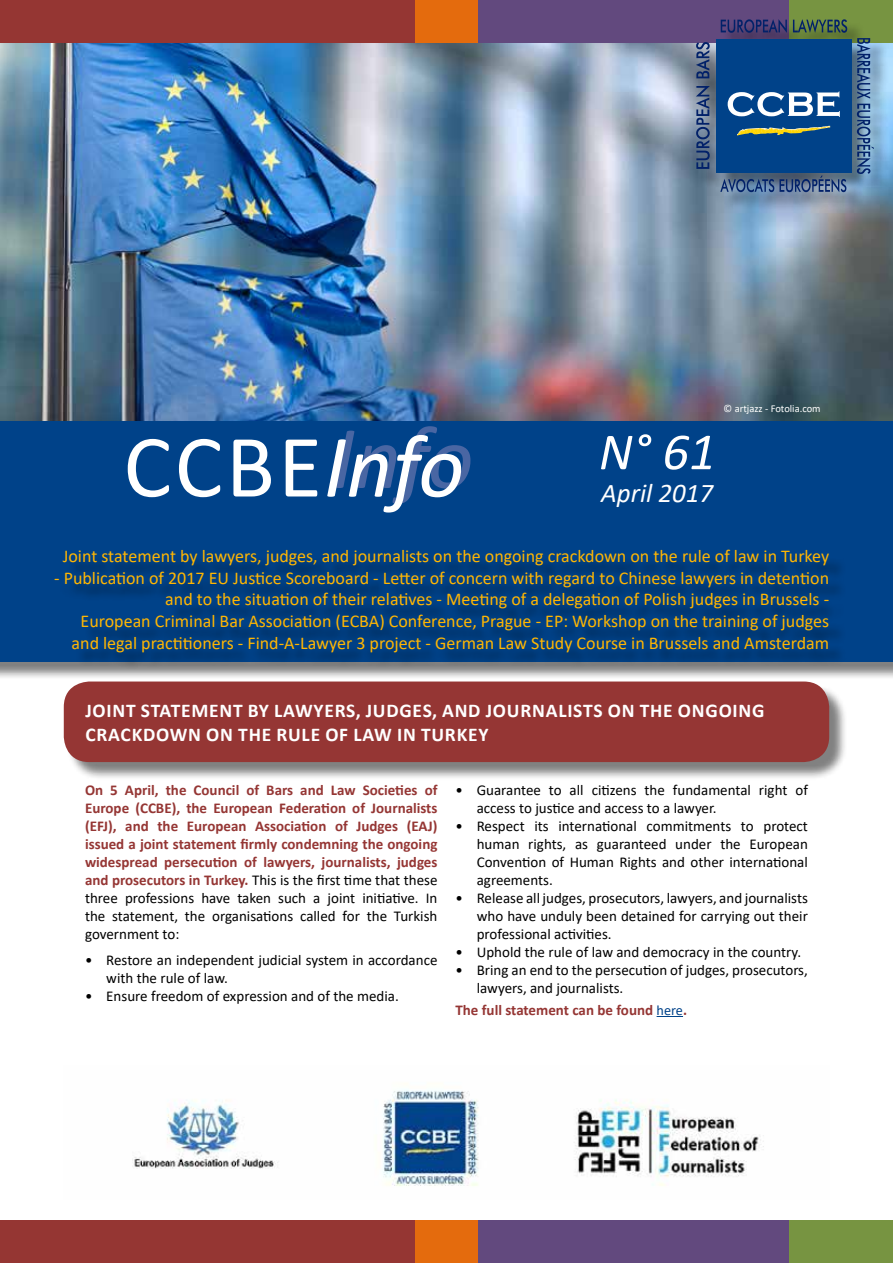
<style>
.page{position:relative;width:893px;height:1263px;background:#fff}
.page>*{position:absolute;margin:0;border:0;box-sizing:border-box;transform-origin:0 0}
.t1{font:90px "Calibri";color:#fff}
.t2{font:italic 52.5px "Calibri";color:#fff}
.t3{font:italic 27px "Calibri";color:#fff}
.t4{font:700 19.5px/23.4px "Calibri";letter-spacing:.04em;color:#fff}
.t5{font:18px/21.6px "Calibri";color:#ffb602;text-align:right}
.t6{font:15px/18px "Calibri";color:#000}
.t7{font:700 15px/18px "Calibri";color:#953634;text-align:justify}
.t8{font:10.5px "Calibri";color:#fff}
.s1{font-style:italic;color:#4966a3}
.s2{font-weight:400;color:#000}
.s3{font-weight:400;font-size:14.25px;color:#004289}
</style>
<div class="page">
<img style="left:0;top:43px;width:893px;height:378px">
<img style="left:132px;top:1090px;width:632px;height:96px">
<div style="left:0;top:0;width:415px;height:43px;background:#953633"></div>
<div style="left:478px;top:0;width:311px;height:43px;background:#62497e"></div>
<div style="left:415px;top:0;width:63px;height:43px;background:#e46b0d"></div>
<div style="left:789px;top:0;width:104px;height:43px;background:#779441"></div>
<div style="left:0;top:423px;width:893px;height:257px;background:#000;opacity:.5"></div>
<div style="left:0;top:421px;width:893px;height:240px;background:#004289"></div>
<div style="left:0;top:1220px;width:415px;height:43px;background:#953633"></div>
<div style="left:478px;top:1220px;width:311px;height:43px;background:#62497e"></div>
<div style="left:415px;top:1220px;width:63px;height:43px;background:#e46b0d"></div>
<div style="left:789px;top:1220px;width:104px;height:43px;background:#779441"></div>
<div style="left:699px;top:22px;width:192px;height:188px;background:#000;opacity:.5"></div>
<div style="left:716px;top:39px;width:135px;height:134px;background:#004289"></div>
<img style="left:737px;top:126px;width:93px;height:10px">
<svg style="left:728px;top:91px;width:112px;height:26px"></svg>
<svg style="left:721px;top:19px;width:66px;height:14px"></svg>
<svg style="left:793px;top:19px;width:54px;height:14px"></svg>
<svg style="left:720px;top:176px;width:126px;height:16px;background:#4b6389"></svg>
<svg style="left:857px;top:38px;width:17px;height:136px;background:#5a7ea6"></svg>
<svg style="left:696px;top:86px;width:14px;height:83px"></svg>
<svg style="left:696px;top:42px;width:14px;height:36px"></svg>
<div style="left:66px;top:684px;width:782px;height:97px;background:#000;opacity:.5"></div>
<div style="left:64px;top:681px;width:765px;height:81px;background:#953634;border-radius:26px"></div>
<div style="left:58px;top:553px;width:789px;height:117px;background:#000;opacity:.5"></div>
<svg style="left:657px;top:1016px;width:26px;height:1px"></svg>
<h1 class="t1" style="left:123px;top:404px;width:352px">CCBE<span class="s1">Info</span></h1>
<h2 class="t2" style="left:599px;top:415px;width:118px">N° 61</h2>
<h3 class="t3" style="left:601px;top:474px;width:113px">April 2017</h3>
<p class="t8" style="left:724px;top:402px;width:99px">© artjazz - Fotolia.com</p>
<p class="t5" style="left:63px;top:545px;width:768px">Joint statement by lawyers, judges, and journalists on the ongoing crackdown on the rule of law in Turkey</p>
<p class="t5" style="left:54px;top:566px;width:777px">- Publication of 2017 EU Justice Scoreboard - Letter of concern with regard to Chinese lawyers in detention and to the situation of their relatives - Meeting of a delegation of Polish judges in Brussels -<br>European Criminal Bar Association (ECBA) Conference, Prague - EP: Workshop on the training of judges and legal practitioners - Find-A-Lawyer 3 project - German Law Study Course in Brussels and Amsterdam</p>
<h3 class="t4" style="left:85px;top:699px;width:681px">JOINT STATEMENT BY LAWYERS, JUDGES, AND JOURNALISTS ON THE ONGOING<br>CRACKDOWN ON THE RULE OF LAW IN TURKEY</h3>
<p class="t7" style="left:85px;top:780px;width:354px">On 5 April, the Council of Bars and Law Societies of Europe (CCBE), the European Federation of Journalists (EFJ), and the European Association of Judges (EAJ) issued a joint statement firmly condemning the ongoing widespread persecution of lawyers, journalists, judges and prosecutors in Turkey. <span class="s2">This is the first time that these three professions have taken such a joint initiative. In the statement, the organisations called for the Turkish government to:</span></p>
<p class="t6" style="left:106px;top:951px;width:333px;text-indent:-21px">• Restore an independent judicial system in accordance with the rule of law.</p>
<p class="t6" style="left:85px;top:987px;width:315px">• Ensure freedom of expression and of the media.</p>
<p class="t6" style="left:477px;top:780px;width:333px;text-indent:-21px">• Guarantee to all citizens the fundamental right of access to justice and access to a lawyer.</p>
<p class="t6" style="left:477px;top:816px;width:333px;text-align:justify;text-indent:-21px">• Respect its international commitments to protect human rights, as guaranteed under the European Convention of Human Rights and other international agreements.</p>
<p class="t6" style="left:477px;top:888px;width:333px;text-align:justify;text-indent:-21px">• Release all judges, prosecutors, lawyers, and journalists who have unduly been detained for carrying out their professional activities.</p>
<p class="t6" style="left:455px;top:942px;width:347px">• Uphold the rule of law and democracy in the country.</p>
<p class="t6" style="left:477px;top:960px;width:333px;text-indent:-21px">• Bring an end to the persecution of judges, prosecutors, lawyers, and journalists.</p>
<p class="t7" style="left:455px;top:1001px;width:233px">The full statement can be found <span class="s3">here</span>.</p>
</div>
